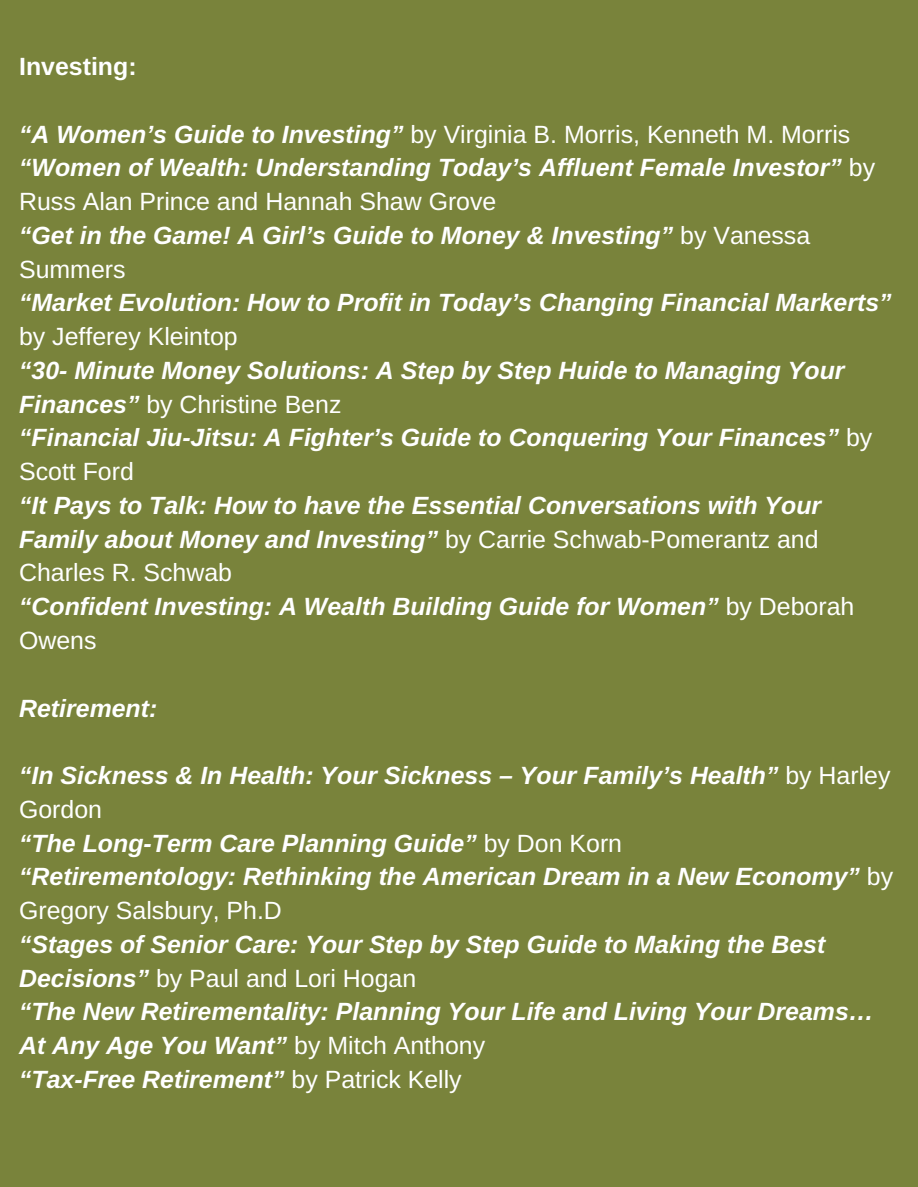
<style>
.page{position:relative;width:918px;height:1187px;background:#fff}
.page>*{position:absolute;margin:0;border:0;box-sizing:border-box;transform-origin:0 0}
.t1{font:italic 700 24.9px/33.8px "Arimo";color:#fff}
.t2{font:24.9px "Arimo";color:#fff}
.t3{font:700 24.9px "Arimo";color:#fff}
.s1{font-weight:400;font-style:normal}
</style>
<div class="page">
<div style="left:0;top:0;width:918px;height:1186px;background:#79833b"></div>
<p class="t3" style="left:19px;top:52px;width:119px">Investing:</p>
<p class="t1" style="left:19px;top:117px;width:858px">“A Women’s Guide to Investing” <span class="s1">by Virginia B. Morris, Kenneth M. Morris </span>“Women of Wealth: Understanding Today’s Affluent Female Investor” <span class="s1">by Russ Alan Prince and Hannah Shaw Grove<br></span>“Get in the Game! A Girl’s Guide to Money &amp; Investing” <span class="s1">by Vanessa Summers</span></p>
<p class="t1" style="left:19px;top:286px;width:874px">“Market Evolution: How to Profit in Today’s Changing Financial Markerts”</p>
<p class="t2" style="left:19px;top:322px;width:220px">by Jefferey Kleintop</p>
<p class="t1" style="left:19px;top:353px;width:855px">“30- Minute Money Solutions: A Step by Step Huide to Managing Your Finances” <span class="s1">by Christine Benz<br></span>“Financial Jiu-Jitsu: A Fighter’s Guide to Conquering Your Finances” <span class="s1">by Scott Ford</span></p>
<p class="t1" style="left:19px;top:488px;width:837px">“It Pays to Talk: How to have the Essential Conversations with Your Family about Money and Investing” <span class="s1">by Carrie Schwab-Pomerantz and Charles R. Schwab<br></span>“Confident Investing: A Wealth Building Guide for Women” <span class="s1">by Deborah Owens</span></p>
<p class="t1" style="left:19px;top:691px;width:140px">Retirement:</p>
<p class="t1" style="left:19px;top:758px;width:876px">“In Sickness &amp; In Health: Your Sickness – Your Family’s Health” <span class="s1">by Harley Gordon<br></span>“The Long-Term Care Planning Guide” <span class="s1">by Don Korn<br></span>“Retirementology: Rethinking the American Dream in a New Economy” <span class="s1">by Gregory Salsbury, Ph.D</span></p>
<p class="t1" style="left:19px;top:927px;width:856px">“Stages of Senior Care: Your Step by Step Guide to Making the Best Decisions” <span class="s1">by Paul and Lori Hogan<br></span>“The New Retirementality: Planning Your Life and Living Your Dreams… At Any Age You Want” <span class="s1">by Mitch Anthony<br></span>“Tax-Free Retirement” <span class="s1">by Patrick Kelly</span></p>
</div>
